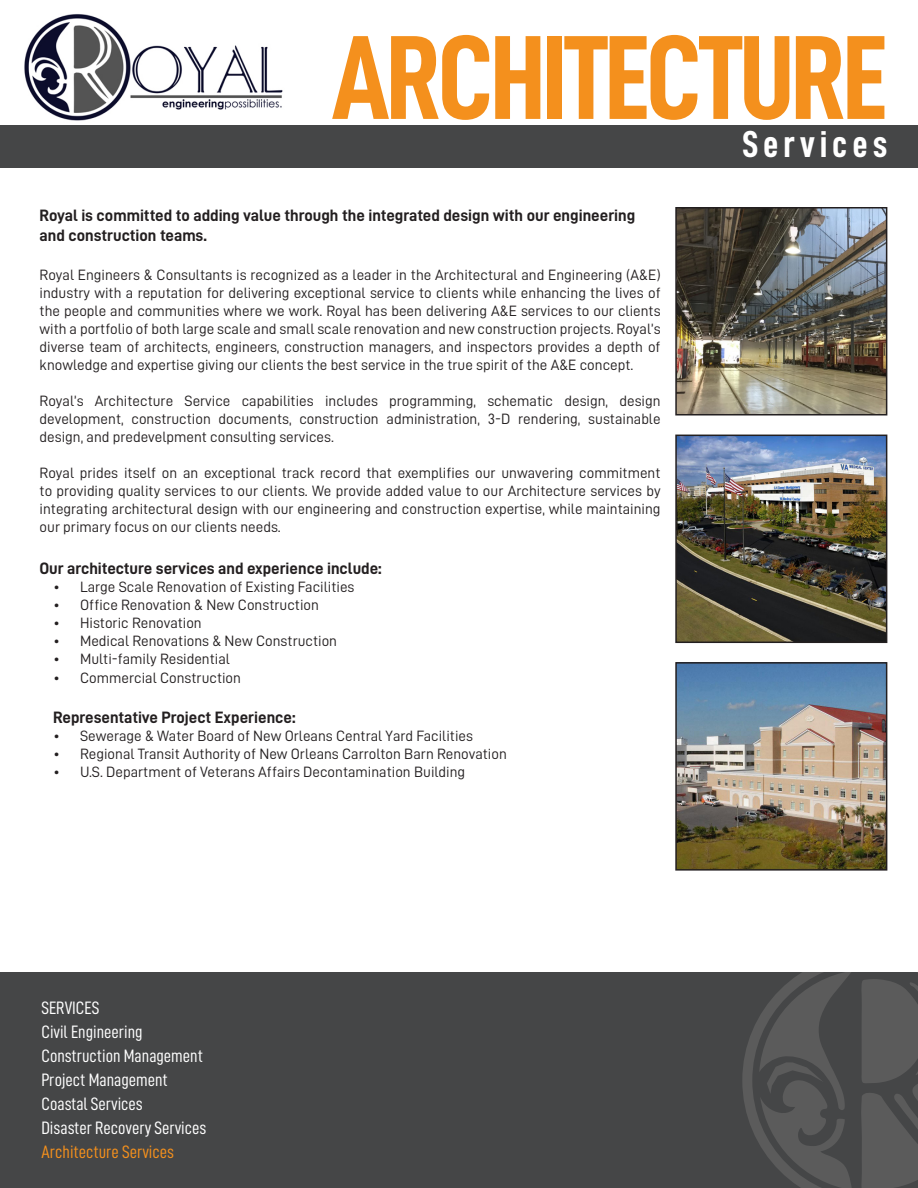
<style>
.page{position:relative;width:918px;height:1188px;background:#fff}
.page>*{position:absolute;margin:0;border:0;box-sizing:border-box;transform-origin:0 0}
.t1{font:120px "D DIN Condensed Bold";letter-spacing:-.03em;color:#f4901d}
.t2{font:37.5px "D DIN Condensed Bold";letter-spacing:.13em;color:#fff}
.t3{font:18px "D DIN Condensed";color:#fff}
.t4{font:18px "D DIN Condensed";color:#f4901d}
.t5{font:16.5px/19.8px "D DIN Bold";color:#231f20}
.t6{font:15px/18px "D DIN";color:#231f20;text-align:justify}
</style>
<div class="page">
<div style="left:0;top:972px;width:918px;height:216px;background:#454647"></div>
<hr style="left:736px;top:972px;width:1px;height:216px;background:#040503">
<svg style="left:742px;top:972px;width:176px;height:216px"></svg>
<img style="left:24px;top:14px;width:259px;height:107px">
<div style="left:0;top:126px;width:918px;height:42px;background:#454647"></div>
<img style="left:678px;top:210px;width:206px;height:203px">
<div style="left:675px;top:207px;width:212px;height:209px;border:2px solid #231f20"></div>
<img style="left:678px;top:438px;width:206px;height:202px">
<div style="left:675px;top:435px;width:212px;height:208px;border:2px solid #231f20"></div>
<img style="left:678px;top:665px;width:206px;height:203px">
<div style="left:675px;top:662px;width:212px;height:209px;border:2px solid #231f20"></div>
<p class="t1" style="left:331px;top:12px;width:557px">ARCHITECTURE</p>
<p class="t2" style="left:742px;top:124px;width:147px">Services</p>
<p class="t5" style="left:40px;top:205px;width:597px">Royal is committed to adding value through the integrated design with our engineering and construction teams.</p>
<p class="t6" style="left:40px;top:266px;width:623px">Royal Engineers &amp; Consultants is recognized as a leader in the Architectural and Engineering (A&amp;E) industry with a reputation for delivering exceptional service to clients while enhancing the lives of the people and communities where we work. Royal has been delivering A&amp;E services to our clients with a portfolio of both large scale and small scale renovation and new construction projects. Royal’s diverse team of architects, engineers, construction managers, and inspectors provides a depth of knowledge and expertise giving our clients the best service in the true spirit of the A&amp;E concept.</p>
<p class="t6" style="left:40px;top:392px;width:623px">Royal’s Architecture Service capabilities includes programming, schematic design, design development, construction documents, construction administration, 3-D rendering, sustainable design, and predevelpment consulting services.</p>
<p class="t6" style="left:40px;top:464px;width:623px">Royal prides itself on an exceptional track record that exemplifies our unwavering commitment to providing quality services to our clients. We provide added value to our Architecture services by integrating architectural design with our engineering and construction expertise, while maintaining our primary focus on our clients needs.</p>
<p class="t5" style="left:40px;top:558px;width:344px">Our architecture services and experience include:</p>
<p class="t6" style="left:53px;top:577px;width:303px">• Large Scale Renovation of Existing Facilities</p>
<p class="t6" style="left:53px;top:595px;width:267px">• Office Renovation &amp; New Construction</p>
<p class="t6" style="left:53px;top:613px;width:150px">• Historic Renovation</p>
<p class="t6" style="left:53px;top:631px;width:286px">• Medical Renovations &amp; New Construction</p>
<p class="t6" style="left:53px;top:649px;width:178px">• Multi-family Residential</p>
<p class="t6" style="left:53px;top:669px;width:189px">• Commercial Construction</p>
<p class="t5" style="left:53px;top:707px;width:244px">Representative Project Experience:</p>
<p class="t6" style="left:53px;top:726px;width:421px">• Sewerage &amp; Water Board of New Orleans Central Yard Facilities</p>
<p class="t6" style="left:53px;top:744px;width:455px">• Regional Transit Authority of New Orleans Carrolton Barn Renovation</p>
<p class="t6" style="left:53px;top:762px;width:414px">• U.S. Department of Veterans Affairs Decontamination Building</p>
<p class="t3" style="left:41px;top:998px;width:60px">SERVICES</p>
<p class="t3" style="left:41px;top:1022px;width:103px">Civil Engineering</p>
<p class="t3" style="left:41px;top:1046px;width:163px">Construction Management</p>
<p class="t3" style="left:41px;top:1070px;width:128px">Project Management</p>
<p class="t3" style="left:41px;top:1094px;width:103px">Coastal Services</p>
<p class="t3" style="left:41px;top:1118px;width:167px">Disaster Recovery Services</p>
<p class="t4" style="left:41px;top:1142px;width:134px">Architecture Services</p>
</div>
